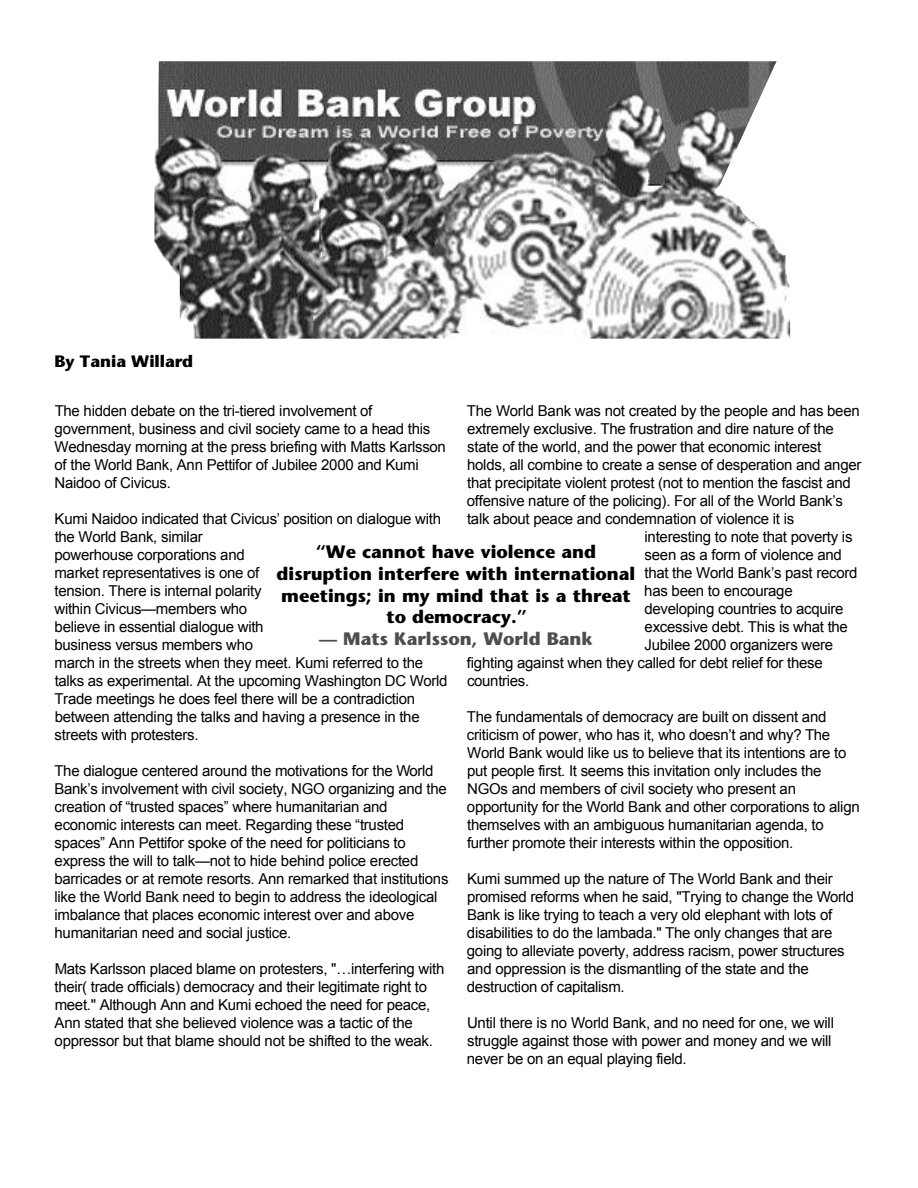
<style>
.page{position:relative;width:918px;height:1188px;background:#fff}
.page>*{position:absolute;margin:0;border:0;box-sizing:border-box;transform-origin:0 0}
.t1{font:700 18px/21.6px "Stone Sans";color:#000;text-align:center}
.t2{font:700 18px "Stone Sans";color:#4d4d4d}
.t3{font:700 16.5px "Stone Sans";color:#000}
.t4{font:15px/18px "Arial";letter-spacing:-.02em;color:#000}
</style>
<div class="page">
<img style="left:154px;top:61px;width:636px;height:278px">
<p class="t3" style="left:55px;top:355px;width:140px">By Tania Willard</p>
<p class="t4" style="left:54px;top:402px;width:393px">The hidden debate on the tri-tiered involvement of government, business and civil society came to a head this Wednesday morning at the press briefing with Matts Karlsson of the World Bank, Ann Pettifor of Jubilee 2000 and Kumi Naidoo of Civicus.</p>
<p class="t4" style="left:54px;top:510px;width:395px">Kumi Naidoo indicated that Civicus’ position on dialogue with the World Bank, similar<br>powerhouse corporations and<br>market representatives is one of<br>tension. There is internal polarity<br>within Civicus—members who<br>believe in essential dialogue with<br>business versus members who<br>march in the streets when they meet. Kumi referred to the talks as experimental. At the upcoming Washington DC Wo r l d Trade meetings he does feel there will be a contradiction between attending the talks and having a presence in the streets with protesters.</p>
<p class="t4" style="left:54px;top:762px;width:396px">The dialogue centered around the motivations for the Wo r l d<br>B a n k ’s involvement with civil society, NGO organizing and the creation of “trusted spaces” where humanitarian and economic interests can meet. Regarding these “trusted spaces” Ann Pettifor spoke of the need for politicians to express the will to talk—not to hide behind police erected barricades or at remote resorts. Ann remarked that institutions like the World Bank need to begin to address the ideological imbalance that places economic interest over and above humanitarian need and social justice.</p>
<p class="t4" style="left:55px;top:960px;width:391px">Mats Karlsson placed blame on protesters, "…interfering with their( trade officials) democracy and their legitimate right to meet." Although Ann and Kumi echoed the need for peace, Ann stated that she believed violence was a tactic of the oppressor but that blame should not be shifted to the weak.</p>
<p class="t4" style="left:467px;top:402px;width:394px">The World Bank was not created by the people and has been</p>
<p class="t4" style="left:467px;top:420px;width:368px">extremely exclusive. The frustration and dire nature of the</p>
<p class="t4" style="left:467px;top:438px;width:356px">state of the world, and the power that economic interest</p>
<p class="t4" style="left:467px;top:456px;width:396px">holds, all combine to create a sense of desperation and anger</p>
<p class="t4" style="left:467px;top:474px;width:385px">that precipitate violent protest (not to mention the fascist and</p>
<p class="t4" style="left:467px;top:492px;width:378px">o ffensive nature of the policing). For all of the World Bank’s</p>
<p class="t4" style="left:467px;top:510px;width:329px">talk about peace and condemnation of violence it is</p>
<p class="t4" style="left:645px;top:528px;width:210px">interesting to note that poverty is</p>
<p class="t4" style="left:645px;top:546px;width:199px">seen as a form of violence and</p>
<p class="t4" style="left:645px;top:564px;width:215px">that the World Bank’s past record</p>
<p class="t4" style="left:644px;top:582px;width:150px">has been to encourage</p>
<p class="t4" style="left:644px;top:600px;width:201px">developing countries to acquire</p>
<p class="t4" style="left:645px;top:618px;width:205px">excessive debt. This is what the</p>
<p class="t4" style="left:645px;top:636px;width:190px">Jubilee 2000 organizers were</p>
<p class="t4" style="left:467px;top:654px;width:357px">fighting against when they called for debt relief for these</p>
<p class="t4" style="left:467px;top:672px;width:64px">c o u n t r i e s .</p>
<p class="t4" style="left:467px;top:708px;width:394px">The fundamentals of democracy are built on dissent and criticism of power, who has it, who doesn’t and why? T h e World Bank would like us to believe that its intentions are to put people first. It seems this invitation only includes the NGOs and members of civil society who present an opportunity for the World Bank and other corporations to align themselves with an ambiguous humanitarian agenda, to further promote their interests within the opposition.</p>
<p class="t4" style="left:467px;top:870px;width:389px">Kumi summed up the nature of The World Bank and their promised reforms when he said, "Trying to change the Wo r l d Bank is like trying to teach a very old elephant with lots of disabilities to do the lambada." The only changes that are going to alleviate poverty, address racism, power structures and oppression is the dismantling of the state and the destruction of capitalism.</p>
<p class="t4" style="left:467px;top:1014px;width:369px">Until there is no World Bank, and no need for one, we will struggle against those with power and money and we will never be on an equal playing field.</p>
<p class="t1" style="left:277px;top:543px;width:360px">“We cannot have violence and disruption interfere with international meetings; in my mind that is a threat to democracy.”</p>
<p class="t2" style="left:319px;top:632px;width:275px">— Mats Karlsson, World Bank</p>
</div>
